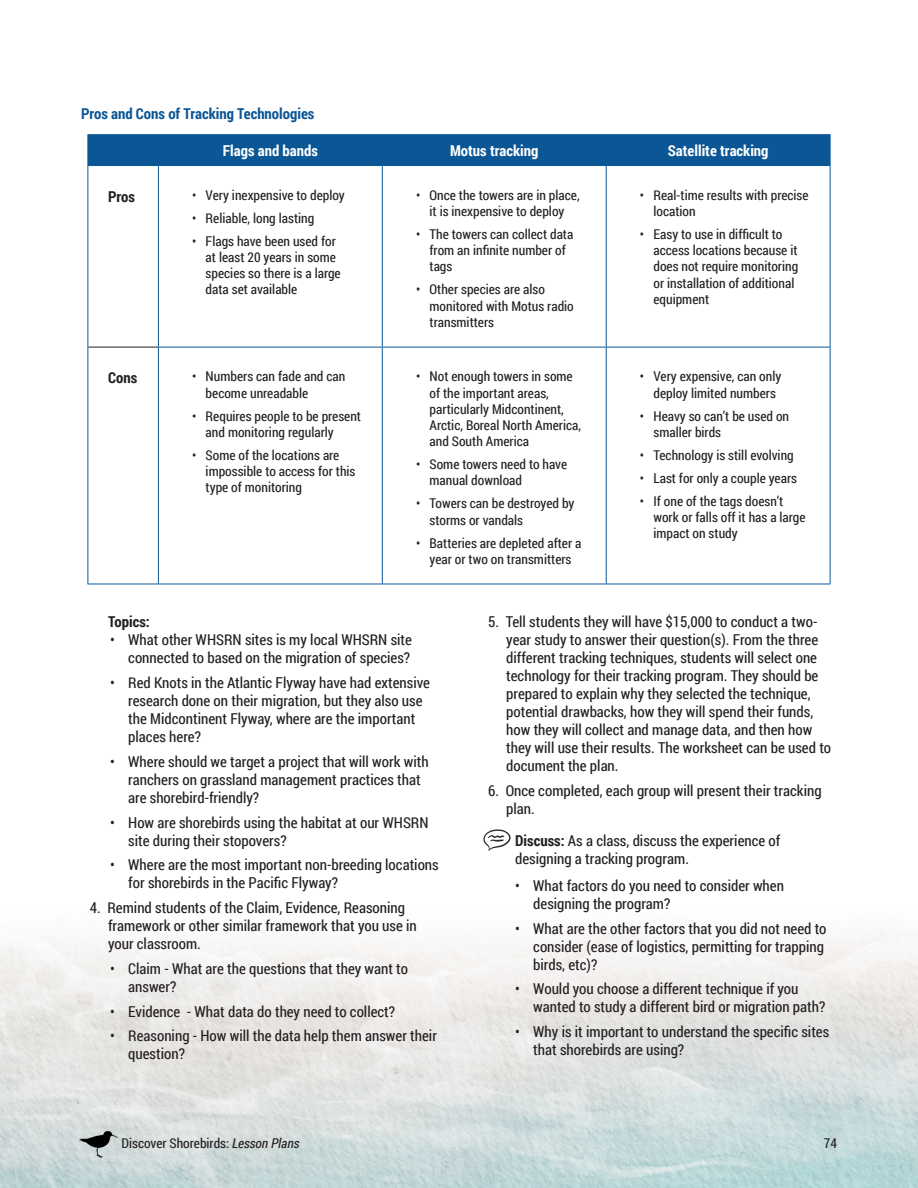
<style>
.page{position:relative;width:918px;height:1188px;background:#fff}
.page>*{position:absolute;margin:0;border:0;box-sizing:border-box;transform-origin:0 0}
.t1{font:15px/18px "Roboto Condensed";color:#231f20}
.t2{font:700 15px "Roboto Condensed";color:#fff}
.t3{font:700 15px "Roboto Condensed";color:#0b5695}
.t4{font:700 15px "Roboto Condensed";color:#231f20}
.t5{font:13.5px/16.2px "Roboto Condensed";color:#231f20}
.s1{font-weight:700}
.s2{font-style:italic}
</style>
<div class="page">
<img style="left:0;top:931px;width:918px;height:257px">
<img style="left:80px;top:1131px;width:38px;height:27px">
<img style="left:483px;top:829px;width:28px;height:22px">
<div style="left:89px;top:135px;width:741px;height:30px;background:#0b5695"></div>
<hr style="left:88px;top:347px;width:70px;height:1px;background:#231f20">
<hr style="left:88px;top:166px;width:1px;height:181px;background:#0b5695">
<hr style="left:88px;top:347px;width:1px;height:237px;background:#0b5695">
<hr style="left:88px;top:584px;width:70px;height:1px;background:#0b5695">
<hr style="left:158px;top:166px;width:1px;height:181px;background:#0b5695">
<hr style="left:382px;top:166px;width:1px;height:181px;background:#0b5695">
<hr style="left:606px;top:166px;width:1px;height:181px;background:#0b5695">
<hr style="left:830px;top:166px;width:1px;height:181px;background:#0b5695">
<hr style="left:158px;top:347px;width:224px;height:1px;background:#0b5695">
<hr style="left:158px;top:347px;width:1px;height:237px;background:#0b5695">
<hr style="left:382px;top:347px;width:224px;height:1px;background:#0b5695">
<hr style="left:382px;top:347px;width:1px;height:237px;background:#0b5695">
<hr style="left:606px;top:347px;width:224px;height:1px;background:#0b5695">
<hr style="left:606px;top:347px;width:1px;height:237px;background:#0b5695">
<hr style="left:830px;top:347px;width:1px;height:237px;background:#0b5695">
<hr style="left:158px;top:584px;width:224px;height:1px;background:#0b5695">
<hr style="left:382px;top:584px;width:224px;height:1px;background:#0b5695">
<hr style="left:606px;top:584px;width:224px;height:1px;background:#0b5695">
<hr style="left:88px;top:134px;width:70px;height:1px;background:#0b5695">
<hr style="left:88px;top:135px;width:1px;height:30px;background:#0b5695">
<hr style="left:158px;top:134px;width:224px;height:1px;background:#0b5695">
<hr style="left:382px;top:134px;width:224px;height:1px;background:#0b5695">
<hr style="left:606px;top:134px;width:224px;height:1px;background:#0b5695">
<hr style="left:830px;top:135px;width:1px;height:30px;background:#0b5695">
<hr style="left:88px;top:165px;width:70px;height:1px;background:#0b5695">
<hr style="left:158px;top:165px;width:224px;height:1px;background:#0b5695">
<hr style="left:382px;top:165px;width:224px;height:1px;background:#0b5695">
<hr style="left:606px;top:165px;width:224px;height:1px;background:#0b5695">
<p class="t3" style="left:81px;top:103px;width:235px">Pros and Cons of Tracking Technologies</p>
<p class="t2" style="left:223px;top:141px;width:97px">Flags and bands</p>
<p class="t2" style="left:450px;top:141px;width:90px">Motus tracking</p>
<p class="t2" style="left:668px;top:141px;width:102px">Satellite tracking</p>
<p class="t4" style="left:108px;top:186px;width:28px">Pros</p>
<p class="t5" style="left:192px;top:187px;width:154px">• Very inexpensive to deploy</p>
<p class="t5" style="left:192px;top:210px;width:124px">• Reliable, long lasting</p>
<p class="t5" style="left:206px;top:232px;width:137px;text-indent:-14px">• Flags have been used for at least 20 years in some species so there is a large data set available</p>
<p class="t5" style="left:416px;top:187px;width:165px;text-align:center">• Once the towers are in place, it is inexpensive to deploy</p>
<p class="t5" style="left:430px;top:226px;width:145px;text-indent:-14px">• The towers can collect data from an infinite number of tags</p>
<p class="t5" style="left:430px;top:281px;width:146px;text-indent:-14px">• Other species are also monitored with Motus radio transmitters</p>
<p class="t5" style="left:653px;top:187px;width:157px;text-indent:-14px">• Real-time results with precise location</p>
<p class="t5" style="left:653px;top:226px;width:146px;text-indent:-14px">• Easy to use in difficult to access locations because it does not require monitoring or installation of additional equipment</p>
<p class="t4" style="left:108px;top:367px;width:31px">Cons</p>
<p class="t5" style="left:206px;top:368px;width:141px;text-indent:-14px">• Numbers can fade and can become unreadable</p>
<p class="t5" style="left:206px;top:407px;width:157px;text-indent:-14px">• Requires people to be present and monitoring regularly</p>
<p class="t5" style="left:206px;top:446px;width:151px;text-indent:-14px">• Some of the locations are impossible to access for this type of monitoring</p>
<p class="t5" style="left:430px;top:368px;width:153px;text-indent:-14px">• Not enough towers in some of the important areas, particularly Midcontinent,<br>Arctic, Boreal North America, and South America</p>
<p class="t5" style="left:430px;top:456px;width:139px;text-indent:-14px">• Some towers need to have manual download</p>
<p class="t5" style="left:430px;top:495px;width:146px;text-indent:-14px">• Towers can be destroyed by storms or vandals</p>
<p class="t5" style="left:416px;top:534px;width:167px;text-align:center">• Batteries are depleted after a year or two on transmitters</p>
<p class="t5" style="left:640px;top:368px;width:143px;text-align:center">• Very expensive, can only deploy limited numbers</p>
<p class="t5" style="left:653px;top:407px;width:137px;text-indent:-14px">• Heavy so can’t be used on smaller birds</p>
<p class="t5" style="left:640px;top:446px;width:155px">• Technology is still evolving</p>
<p class="t5" style="left:640px;top:469px;width:159px">• Last for only a couple years</p>
<p class="t5" style="left:653px;top:492px;width:154px;text-indent:-14px">• If one of the tags doesn’t work or falls off it has a large impact on study</p>
<p class="t4" style="left:108px;top:612px;width:43px">Topics:</p>
<p class="t1" style="left:110px;top:631px;width:303px;text-align:right">• What other WHSRN sites is my local WHSRN site connected to based on the migration of species?</p>
<p class="t1" style="left:128px;top:673px;width:303px;text-indent:-18px">• Red Knots in the Atlantic Flyway have had extensive research done on their migration, but they also use the Midcontinent Flyway, where are the important places here?</p>
<p class="t1" style="left:128px;top:752px;width:302px;text-indent:-18px">• Where should we target a project that will work with ranchers on grassland management practices that are shorebird-friendly?</p>
<p class="t1" style="left:128px;top:813px;width:302px;text-indent:-18px">• How are shorebirds using the habitat at our WHSRN site during their stopovers?</p>
<p class="t1" style="left:128px;top:856px;width:312px;text-indent:-18px">• Where are the most important non-breeding locations for shorebirds in the Pacific Flyway?</p>
<p class="t1" style="left:108px;top:898px;width:310px;text-indent:-18px">4. Remind students of the Claim, Evidence, Reasoning framework or other similar framework that you use in your classroom.</p>
<p class="t1" style="left:128px;top:959px;width:281px;text-indent:-18px">• Claim - What are the questions that they want to answer?</p>
<p class="t1" style="left:110px;top:1002px;width:287px">• Evidence - What data do they need to collect?</p>
<p class="t1" style="left:128px;top:1027px;width:310px;text-indent:-18px">• Reasoning - How will the data help them answer their question?</p>
<p class="t1" style="left:506px;top:613px;width:326px;text-indent:-18px">5. Tell students they will have $15,000 to conduct a two&shy;year study to answer their question(s). From the three different tracking techniques, students will select one technology for their tracking program. They should be prepared to explain why they selected the technique, potential drawbacks, how they will spend their funds, how they will collect and manage data, and then how they will use their results. The worksheet can be used to document the plan.</p>
<p class="t1" style="left:506px;top:781px;width:317px;text-indent:-18px">6. Once completed, each group will present their tracking plan.</p>
<p class="t1" style="left:515px;top:831px;width:267px"><span class="s1">Discuss:</span> As a class, discuss the experience of designing a tracking program.</p>
<p class="t1" style="left:533px;top:876px;width:252px;text-indent:-18px">• What factors do you need to consider when designing the program?</p>
<p class="t1" style="left:533px;top:919px;width:295px;text-indent:-18px">• What are the other factors that you did not need to consider (ease of logistics, permitting for trapping birds, etc)?</p>
<p class="t1" style="left:533px;top:979px;width:294px;text-indent:-18px">• Would you choose a different technique if you wanted to study a different bird or migration path?</p>
<p class="t1" style="left:533px;top:1022px;width:298px;text-indent:-18px">• Why is it important to understand the specific sites that shorebirds are using?</p>
<p class="t5" style="left:122px;top:1135px;width:179px">Discover Shorebirds: <span class="s2">Lesson Plans</span></p>
<p class="t5" style="left:824px;top:1135px;width:15px">74</p>
</div>
